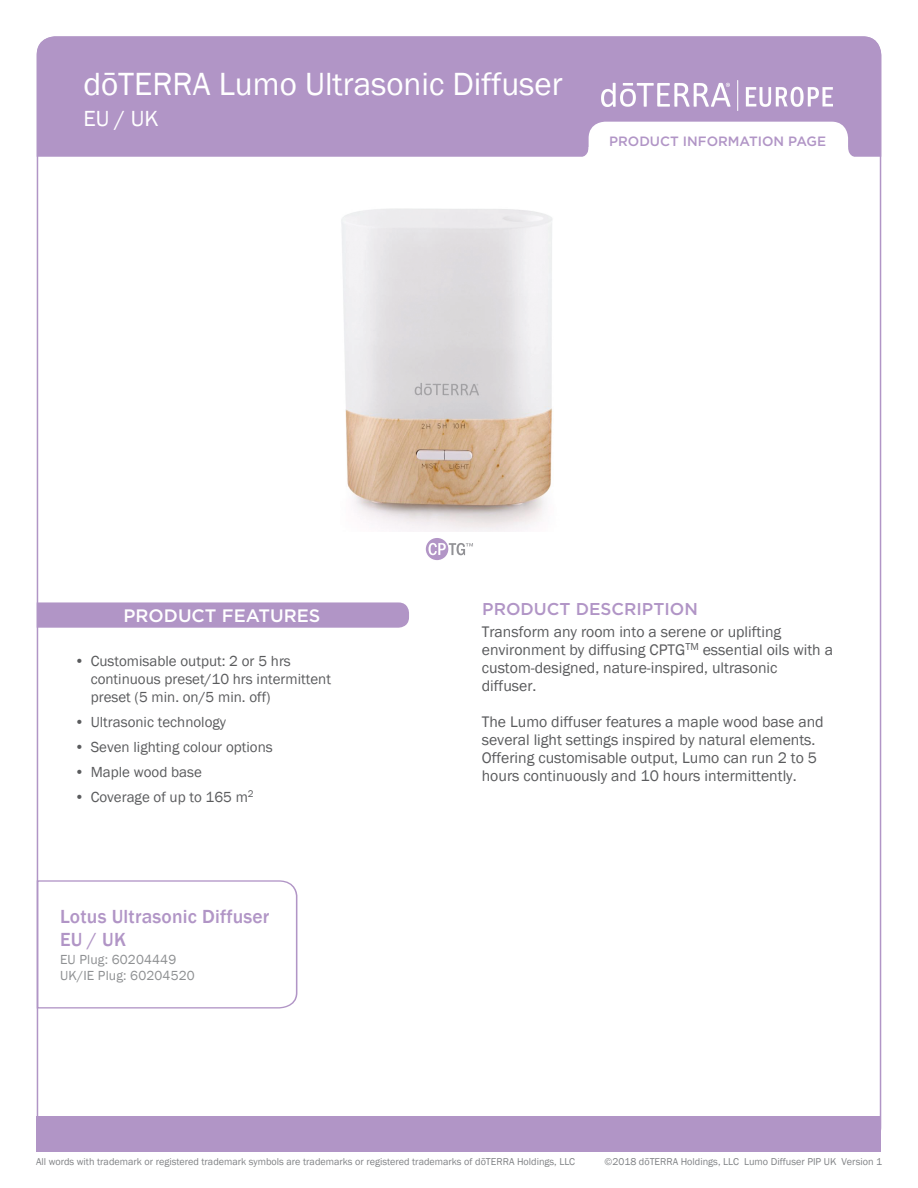
<style>
.page{position:relative;width:918px;height:1188px;background:#fff}
.page>*{position:absolute;margin:0;border:0;box-sizing:border-box;transform-origin:0 0}
.t1{font:33px "Franklin Gothic";color:#fff}
.t2{font:22.5px "Franklin Gothic";color:#fff}
.t3{font:500 19.5px/23px "Franklin Gothic";letter-spacing:.01em;color:#b195c6}
.t4{font:500 18px "Gotham";color:#fff}
.t5{font:500 17.1px "Gotham";color:#b195c6}
.t6{font:15.75px/18px "Franklin Gothic";color:#5a5b5d}
.t7{font:15px/18px "Franklin Gothic";color:#5a5b5d}
.t8{font:500 13.5px "Gotham";color:#b195c6}
.t9{font:13.5px/15.9px "Franklin Gothic";letter-spacing:.01em;color:#8e9092}
.t10{font:10.2px "Franklin Gothic";color:#808285}
.s1{font-style:inherit}
</style>
<div class="page">
<div style="left:37px;top:36px;width:844px;height:121px;background:#b195c6"></div>
<svg style="left:37px;top:602px;width:372px;height:26px;background:#b398c7"></svg>
<svg style="left:36px;top:880px;width:262px;height:129px"></svg>
<svg style="left:579px;top:122px;width:282px;height:35px"></svg>
<img style="left:602px;top:80px;width:230px;height:30px">
<svg style="left:426px;top:538px;width:47px;height:22px"></svg>
<div style="left:37px;top:1116px;width:844px;height:35px;background:#b195c6"></div>
<img style="left:341px;top:208px;width:212px;height:323px">
<h1 class="t1" style="left:83px;top:63px;width:481px">dōTERRA Lumo Ultrasonic Diffuser</h1>
<h2 class="t2" style="left:83px;top:104px;width:77px">EU / UK</h2>
<p class="t8" style="left:609px;top:132px;width:218px">PRODUCT INFORMATION PAGE</p>
<p class="t8" style="left:612px;top:132px;width:218px">PRODUCT INFORMATION PAGE</p>
<p class="t4" style="left:124px;top:604px;width:198px">PRODUCT FEATURES</p>
<p class="t7" style="left:91px;top:652px;width:242px;text-indent:-16px">• Customisable output: 2 or 5 hrs continuous preset/10 hrs intermittent preset (5 min. on/5 min. off)</p>
<p class="t7" style="left:75px;top:714px;width:153px">• Ultrasonic technology</p>
<p class="t7" style="left:75px;top:739px;width:200px">• Seven lighting colour options</p>
<p class="t7" style="left:75px;top:763px;width:129px">• Maple wood base</p>
<p class="t7" style="left:75px;top:788px;width:181px">• Coverage of up to 165 m<sup>2</sup></p>
<p class="t3" style="left:60px;top:905px;width:211px">Lotus Ultrasonic Diffuser<br>EU / UK</p>
<p class="t9" style="left:60px;top:952px;width:136px">EU Plug: <span class="s1">60204449<br></span>UK/IE Plug: <span class="s1">60204520</span></p>
<p class="t5" style="left:482px;top:598px;width:217px">PRODUCT DESCRIPTION</p>
<p class="t6" style="left:482px;top:623px;width:353px">Transform any room into a serene or uplifting environment by diffusing CPTG<sup>TM</sup> essential oils with a custom-designed, nature-inspired, ultrasonic diffuser.</p>
<p class="t6" style="left:482px;top:713px;width:343px">The Lumo diffuser features a maple wood base and several light settings inspired by natural elements.<br>Offering customisable output, Lumo can run 2 to 5 hours continuously and 10 hours intermittently.</p>
<p class="t10" style="left:36px;top:1155px;width:540px">All words with trademark or registered trademark symbols are trademarks or registered trademarks of dōTERRA Holdings, LLC</p>
<p class="t10" style="left:605px;top:1155px;width:279px">©2018 dōTERRA Holdings, LLC Lumo Diffuser PIP UK Version 1</p>
</div>
